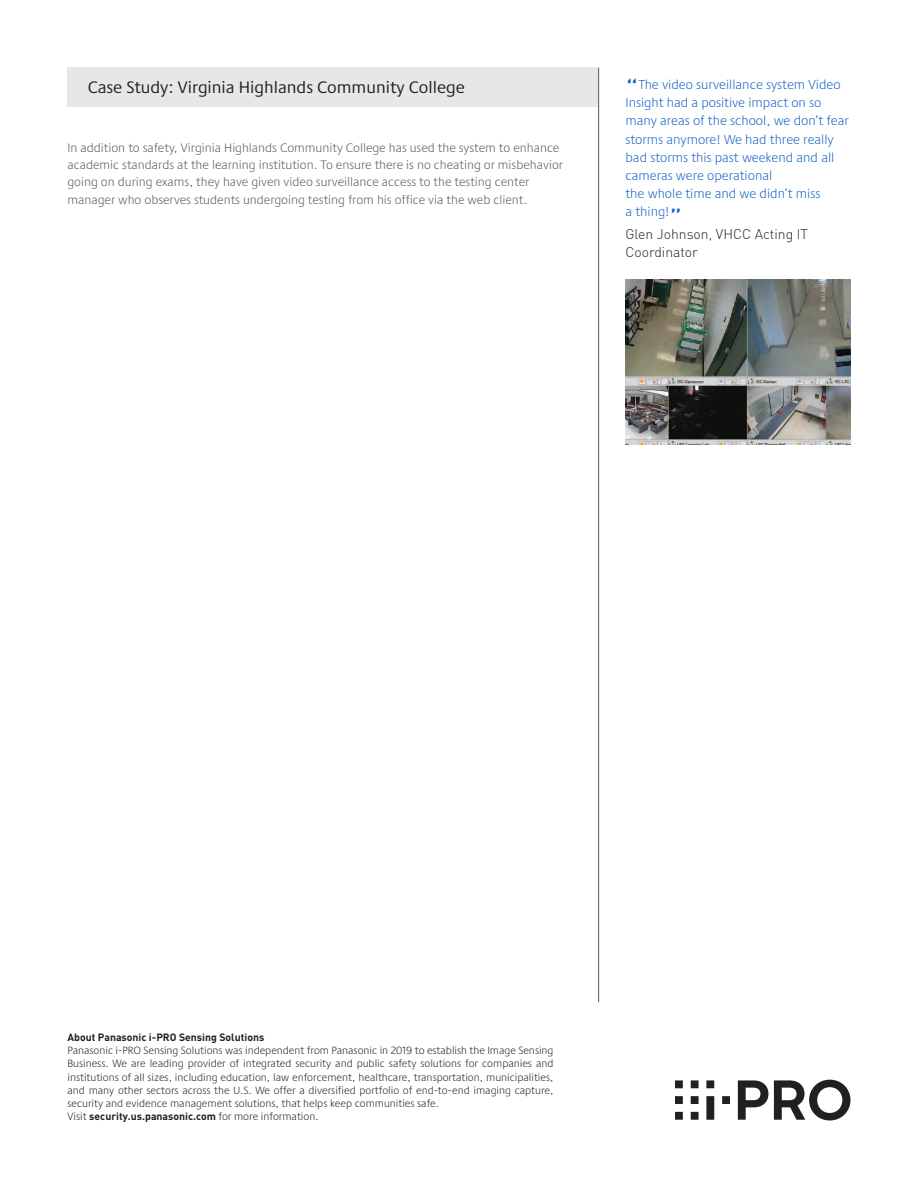
<style>
.page{position:relative;width:918px;height:1188px;background:#fff}
.page>*{position:absolute;margin:0;border:0;box-sizing:border-box;transform-origin:0 0}
.t1{font:30px "DINOT";color:#145fc7}
.CaseStudy-Name{font:17.25px "Praxis Next";color:#231f20}
.t2{font:300 13.95px/18.1px "DINOT";color:#231f20}
.t3{font:300 13.5px/18.1px "Praxis Next";color:#145fc7}
.t4{font:300 12.75px/17.2px "Praxis Next";color:#57585a}
.t5{font:300 10.95px/13.2px "Praxis Next";color:#231f20;text-align:justify}
.t6{font:700 10.5px "DINOT";color:#231f20}
.s1{font-family:"Praxis Next";font-weight:300;font-size:10.95px}
</style>
<div class="page">
<svg style="left:675px;top:1080px;width:175px;height:40px"></svg>
<hr style="left:598px;top:67px;width:1px;height:935px;background:#57585a">
<img style="left:626px;top:279px;width:224px;height:165px">
<div style="left:68px;top:68px;width:530px;height:39px;background:#e6e7e9"></div>
<p class="CaseStudy-Name" style="left:88px;top:74px;width:379px">Case Study: Virginia Highlands Community College</p>
<p class="t4" style="left:68px;top:139px;width:497px">In addition to safety, Virginia Highlands Community College has used the system to enhance academic standards at the learning institution. To ensure there is no cheating or misbehavior going on during exams, they have given video surveillance access to the testing center manager who observes students undergoing testing from his office via the web client.</p>
<p class="t1" style="left:626px;top:73px;width:15px">“</p>
<p class="t3" style="left:626px;top:75px;width:225px;text-indent:13px">The video surveillance system Video<br>Insight had a positive impact on so many areas of the school, we don’t fear storms anymore! We had three really bad storms this past weekend and all cameras were operational<br>the whole time and we didn’t miss<br>a thing!</p>
<p class="t1" style="left:670px;top:200px;width:15px">”</p>
<p class="t2" style="left:626px;top:225px;width:184px">Glen Johnson, VHCC Acting IT<br>Coordinator</p>
<p class="t6" style="left:68px;top:1030px;width:198px">About Panasonic i-PRO Sensing Solutions</p>
<p class="t5" style="left:68px;top:1044px;width:488px">Panasonic i-PRO Sensing Solutions was independent from Panasonic in 2019 to establish the Image Sensing Business. We are leading provider of integrated security and public safety solutions for companies and institutions of all sizes, including education, law enforcement, healthcare, transportation, municipalities, and many other sectors across the U.S. We offer a diversified portfolio of end-to-end imaging capture, security and evidence management solutions, that helps keep communities safe.</p>
<p class="t6" style="left:68px;top:1109px;width:253px"><span class="s1">Visit</span> security.us.panasonic.com <span class="s1">for more information.</span></p>
</div>
